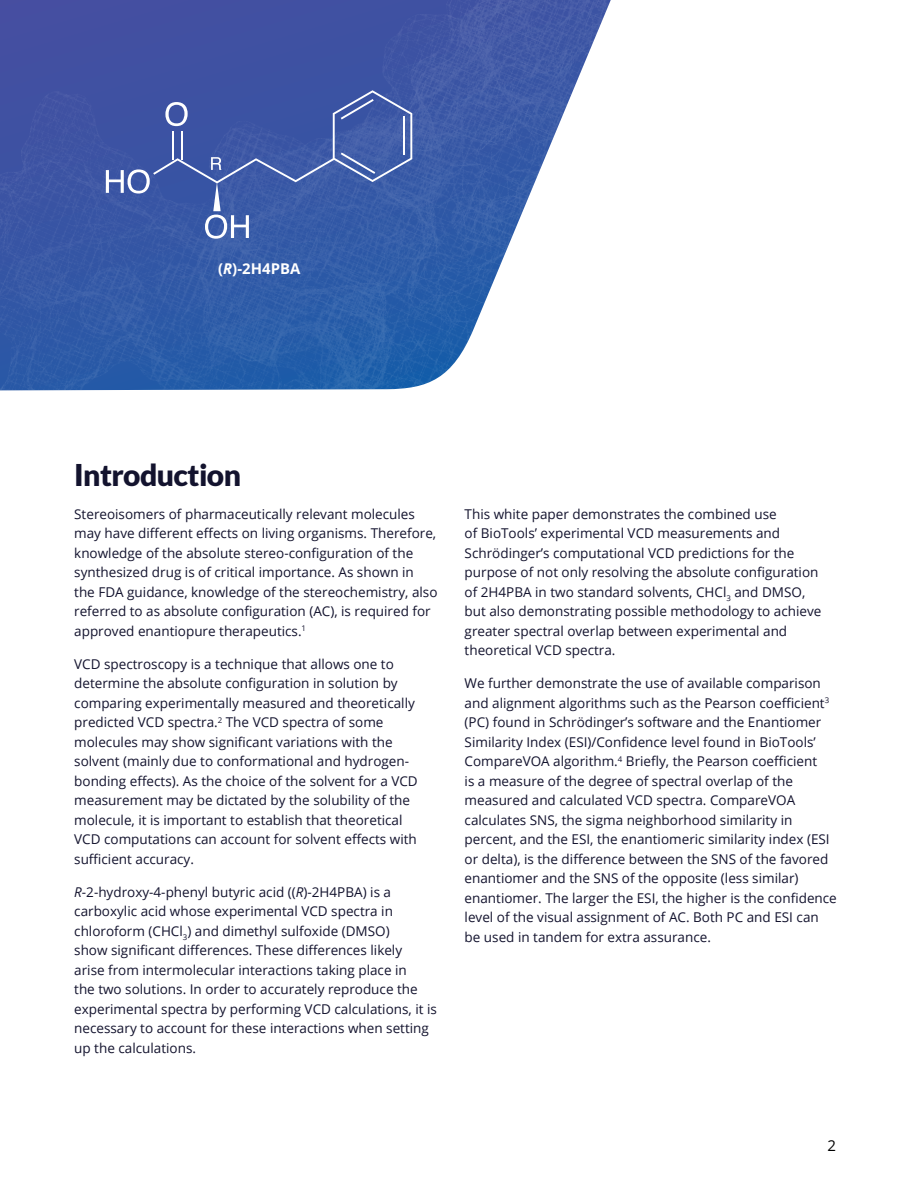
<style>
.page{position:relative;width:918px;height:1188px;background:#fff}
.page>*{position:absolute;margin:0;border:0;box-sizing:border-box;transform-origin:0 0}
.t1{font:900 30px "Lato";letter-spacing:-.02em;color:#13132e}
.t2{font:15px "Open Sans";color:#000}
.t3{font:700 14.85px "Open Sans";letter-spacing:.005em;color:#fff}
.t4{font:13.5px/19.5px "Open Sans";color:#13132e}
.s1{font-style:italic}
</style>
<div class="page">
<img style="left:0;top:0;width:611px;height:390px">
<svg style="left:106px;top:90px;width:306px;height:149px;background:#4560aa"></svg>
<p class="t3" style="left:218px;top:259px;width:84px">(<span class="s1">R</span>)-2H4PBA</p>
<h1 class="t1" style="left:74px;top:458px;width:168px">Introduction</h1>
<p class="t4" style="left:74px;top:504px;width:365px">Stereoisomers of pharmaceutically relevant molecules may have different effects on living organisms. Therefore, knowledge of the absolute stereo-configuration of the synthesized drug is of critical importance. As shown in the FDA guidance, knowledge of the stereochemistry, also referred to as absolute configuration (AC), is required for approved enantiopure therapeutics.<sup>1</sup></p>
<p class="t4" style="left:74px;top:654px;width:345px">VCD spectroscopy is a technique that allows one to determine the absolute configuration in solution by comparing experimentally measured and theoretically predicted VCD spectra.<sup>2</sup> The VCD spectra of some molecules may show significant variations with the solvent (mainly due to conformational and hydrogen&shy;bonding effects). As the choice of the solvent for a VCD measurement may be dictated by the solubility of the molecule, it is important to establish that theoretical VCD computations can account for solvent effects with sufficient accuracy.</p>
<p class="t4" style="left:74px;top:882px;width:364px"><span class="s1">R</span>-2-hydroxy-4-phenyl butyric acid ((<span class="s1">R</span>)-2H4PBA) is a carboxylic acid whose experimental VCD spectra in chloroform (CHCl<sub>3</sub>) and dimethyl sulfoxide (DMSO)<br>show significant differences. These differences likely<br>arise from intermolecular interactions taking place in<br>the two solutions. In order to accurately reproduce the experimental spectra by performing VCD calculations, it is necessary to account for these interactions when setting up the calculations.</p>
<p class="t4" style="left:465px;top:504px;width:358px">This white paper demonstrates the combined use<br>of BioTools’ experimental VCD measurements and Schrödinger’s computational VCD predictions for the purpose of not only resolving the absolute configuration of 2H4PBA in two standard solvents, CHCl<sub>3</sub> and DMSO, but also demonstrating possible methodology to achieve greater spectral overlap between experimental and theoretical VCD spectra.</p>
<p class="t4" style="left:465px;top:673px;width:374px">We further demonstrate the use of available comparison and alignment algorithms such as the Pearson coefficient<sup>3 </sup>(PC) found in Schrödinger’s software and the Enantiomer Similarity Index (ESI)/Confidence level found in BioTools’ CompareVOA algorithm.<sup>4</sup> Briefly, the Pearson coefficient<br>is a measure of the degree of spectral overlap of the measured and calculated VCD spectra. CompareVOA calculates SNS, the sigma neighborhood similarity in percent, and the ESI, the enantiomeric similarity index (ESI or delta), is the difference between the SNS of the favored enantiomer and the SNS of the opposite (less similar) enantiomer. The larger the ESI, the higher is the confidence level of the visual assignment of AC. Both PC and ESI can be used in tandem for extra assurance.</p>
<p class="t2" style="left:827px;top:1135px;width:10px">2</p>
</div>
